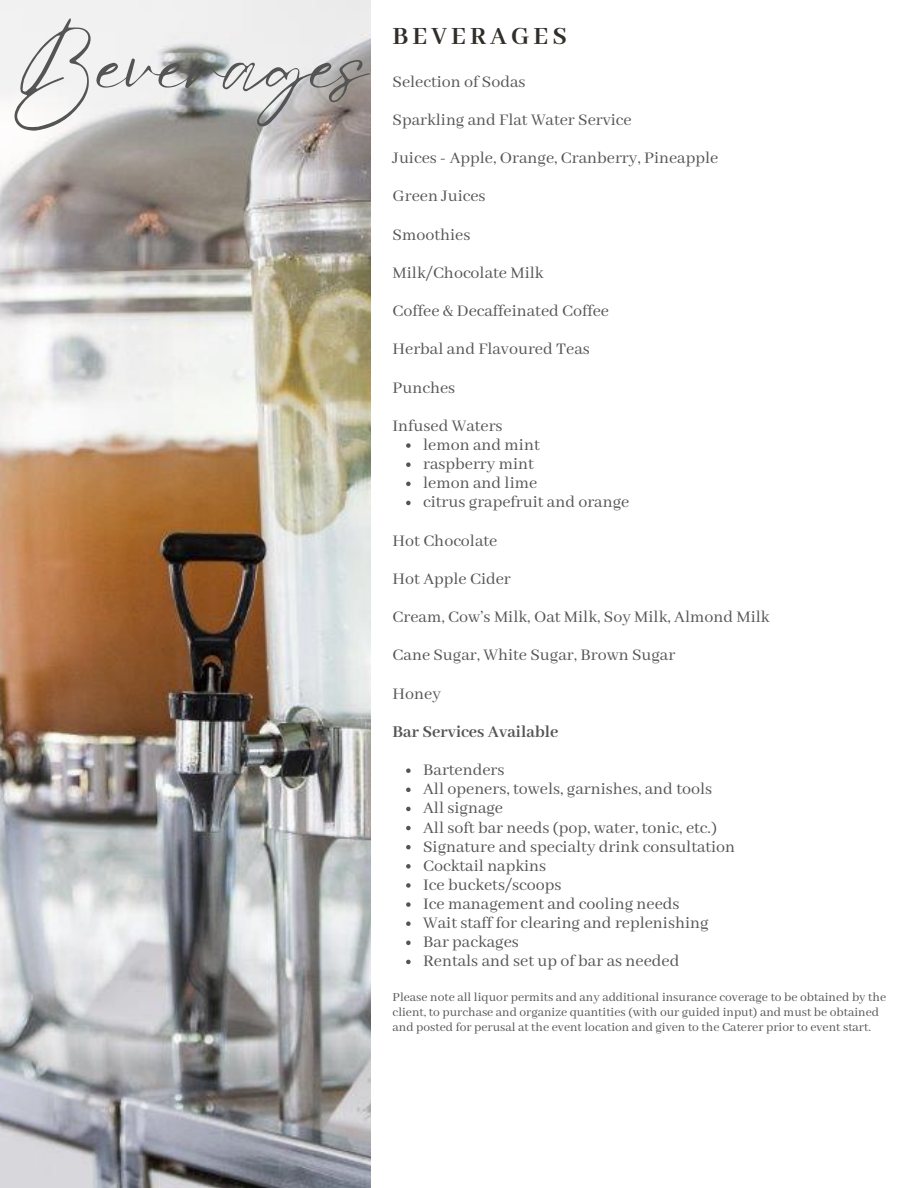
<style>
.page{position:relative;width:918px;height:1188px;background:#fff}
.page>*{position:absolute;margin:0;border:0;box-sizing:border-box;transform-origin:0 0}
.t1{font:88.5px "Eyesome Script";letter-spacing:-.01em;color:#545454}
.t2{font:700 27px "Abhaya Libre";letter-spacing:.15em;color:#312e29}
.t3{font:18px "Abhaya Libre";color:#545454}
.t4{font:700 18px "Abhaya Libre";color:#545454}
.t5{font:13.5px/14.7px "Abhaya Libre";color:#545454}
</style>
<div class="page">
<img style="left:0;top:0;width:371px;height:1188px">
<svg style="left:406px;top:443px;width:5px;height:5px"></svg>
<svg style="left:406px;top:462px;width:5px;height:5px"></svg>
<svg style="left:406px;top:482px;width:5px;height:4px"></svg>
<svg style="left:406px;top:501px;width:5px;height:4px"></svg>
<svg style="left:406px;top:768px;width:5px;height:5px"></svg>
<svg style="left:406px;top:788px;width:5px;height:4px"></svg>
<svg style="left:406px;top:807px;width:5px;height:4px"></svg>
<svg style="left:406px;top:826px;width:5px;height:4px"></svg>
<svg style="left:406px;top:845px;width:5px;height:4px"></svg>
<svg style="left:406px;top:864px;width:5px;height:5px"></svg>
<svg style="left:406px;top:883px;width:5px;height:5px"></svg>
<svg style="left:406px;top:902px;width:5px;height:5px"></svg>
<svg style="left:406px;top:921px;width:5px;height:5px"></svg>
<svg style="left:406px;top:941px;width:5px;height:4px"></svg>
<svg style="left:406px;top:960px;width:5px;height:4px"></svg>
<h2 class="t1" style="left:10px;top:9px;width:360px">Beverages</h2>
<h1 class="t2" style="left:393px;top:22px;width:176px">BEVERAGES</h1>
<h4 class="t3" style="left:393px;top:72px;width:134px">Selection of Sodas</h4>
<h4 class="t3" style="left:393px;top:110px;width:241px">Sparkling and Flat Water Service</h4>
<h4 class="t3" style="left:393px;top:148px;width:327px">Juices - Apple, Orange, Cranberry, Pineapple</h4>
<h4 class="t3" style="left:393px;top:186px;width:95px">Green Juices</h4>
<h4 class="t3" style="left:393px;top:225px;width:79px">Smoothies</h4>
<h4 class="t3" style="left:393px;top:263px;width:153px">Milk/Chocolate Milk</h4>
<h4 class="t3" style="left:393px;top:301px;width:218px">Coffee &amp; Decaffeinated Coffee</h4>
<h4 class="t3" style="left:393px;top:339px;width:199px">Herbal and Flavoured Teas</h4>
<h4 class="t3" style="left:393px;top:378px;width:64px">Punches</h4>
<h4 class="t3" style="left:393px;top:416px;width:112px">Infused Waters</h4>
<p class="t3" style="left:423px;top:435px;width:118px">lemon and mint</p>
<p class="t3" style="left:423px;top:454px;width:112px">raspberry mint</p>
<p class="t3" style="left:423px;top:473px;width:116px">lemon and lime</p>
<p class="t3" style="left:423px;top:492px;width:208px">citrus grapefruit and orange</p>
<h4 class="t3" style="left:393px;top:531px;width:106px">Hot Chocolate</h4>
<h4 class="t3" style="left:393px;top:569px;width:120px">Hot Apple Cider</h4>
<h4 class="t3" style="left:393px;top:607px;width:379px">Cream, Cow’s Milk, Oat Milk, Soy Milk, Almond Milk</h4>
<h4 class="t3" style="left:393px;top:645px;width:284px">Cane Sugar, White Sugar, Brown Sugar</h4>
<h4 class="t3" style="left:393px;top:684px;width:50px">Honey</h4>
<h3 class="t4" style="left:393px;top:722px;width:167px">Bar Services Available</h3>
<p class="t3" style="left:423px;top:760px;width:83px">Bartenders</p>
<p class="t3" style="left:423px;top:779px;width:290px">All openers, towels, garnishes, and tools</p>
<p class="t3" style="left:423px;top:798px;width:81px">All signage</p>
<p class="t3" style="left:423px;top:817px;width:295px">All soft bar needs (pop, water, tonic, etc.)</p>
<p class="t3" style="left:423px;top:837px;width:314px">Signature and specialty drink consultation</p>
<p class="t3" style="left:423px;top:856px;width:125px">Cocktail napkins</p>
<p class="t3" style="left:423px;top:875px;width:140px">Ice buckets/scoops</p>
<p class="t3" style="left:423px;top:894px;width:258px">Ice management and cooling needs</p>
<p class="t3" style="left:423px;top:913px;width:287px">Wait staff for clearing and replenishing</p>
<p class="t3" style="left:423px;top:932px;width:97px">Bar packages</p>
<p class="t3" style="left:423px;top:951px;width:258px">Rentals and set up of bar as needed</p>
<p class="t5" style="left:393px;top:991px;width:495px">Please note all liquor permits and any additional insurance coverage to be obtained by the client, to purchase and organize quantities (with our guided input) and must be obtained and posted for perusal at the event location and given to the Caterer prior to event start.</p>
</div>
